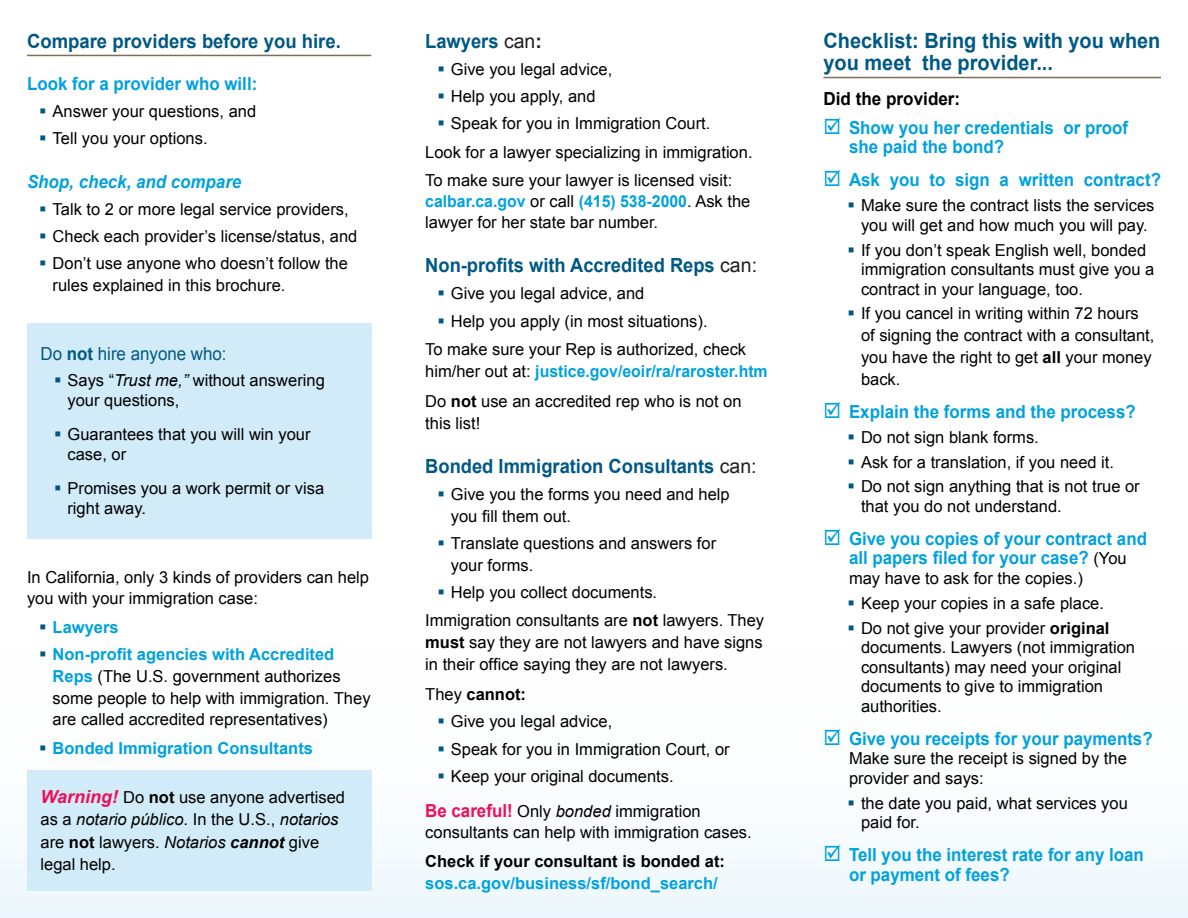
<style>
.page{position:relative;width:1188px;height:918px;background:#fff}
.page>*{position:absolute;margin:0;border:0;box-sizing:border-box;transform-origin:0 0}
.subhd_underlined{font:700 21px/21.8px "Arial";color:#015883;scale:.95 1}
.bdy_before_bllt{font:700 19.5px "Arial";color:#015883;scale:.94 1}
.subhd_underlined-2{font:700 19.5px "Arial";color:#015883;scale:.95 1}
.bdy_before_bllt-2{font:700 18px/19.5px "Arial";color:#00a1dd;scale:.94 1}
.bdy_before_bllt-3{font:italic 700 18px "Arial";color:#00a1dd;scale:.94 1}
.bdy_before_bllt-4{font:18px "Arial";color:#015883;scale:.94 1}
.body{font:700 18px "Arial";color:#000;scale:.95 1}
.body-2{font:16.5px/21.8px "Arial";color:#000}
.bdy_before_bllt-5{font:16.5px/22.5px "Arial";color:#000}
.bdy_before_bllt-6{font:700 16.5px/21.8px "Arial";color:#00a1dd}
.body-3{font:700 16.5px "Arial";color:#000}
.s1{color:#015883}
.s2{font-weight:700}
.s3{font-style:italic}
.s4{font-weight:700;color:#00a1dd}
.s5{font-weight:700;font-style:italic;font-size:18px;color:#ed105b}
.s6{font-weight:700;font-style:italic}
.s7{font-weight:400;color:#231f20}
.s8{color:#231f20}
.s9{font-weight:400}
.s10{font-weight:700;font-size:18px;color:#ed105b}
.s11{color:#000}
.s12{font-weight:400;font-size:16.5px;color:#000}
</style>
<div class="page">
<div style="left:0;top:501px;width:1188px;height:417px;background:linear-gradient(to bottom,#fff,#f3f9fd)"></div>
<div style="left:27px;top:770px;width:344px;height:120px;background:#d1ecf8"></div>
<hr style="left:824px;top:77px;width:337px;height:1px;background:#806f57">
<div style="left:27px;top:323px;width:344px;height:216px;background:#d1ecf8"></div>
<hr style="left:27px;top:55px;width:344px;height:1px;background:#806f57">
<p class="subhd_underlined-2" style="left:27px;top:28px;width:332px">Compare providers before you hire.</p>
<p class="bdy_before_bllt-2" style="left:27px;top:74px;width:247px">Look for a provider who will:</p>
<p class="body-2" style="left:39px;top:101px;width:219px"><span class="s1">▪</span> Answer your questions, and</p>
<p class="body-2" style="left:39px;top:128px;width:170px"><span class="s1">▪</span> Tell you your options.</p>
<p class="bdy_before_bllt-3" style="left:27px;top:169px;width:230px">Shop, check, and compare</p>
<p class="body-2" style="left:39px;top:198px;width:311px"><span class="s1">▪</span> Talk to 2 or more legal service providers,</p>
<p class="body-2" style="left:39px;top:226px;width:320px"><span class="s1">▪</span> Check each provider’s license/status, and</p>
<p class="body-2" style="left:53px;top:253px;width:297px;text-indent:-13px"><span class="s1">▪</span> Don’t use anyone who doesn’t follow the rules explained in this brochure.</p>
<p class="bdy_before_bllt-4" style="left:40px;top:342px;width:200px">Do <span class="s2">not</span> hire anyone who:</p>
<p class="body-2" style="left:68px;top:370px;width:259px;line-height:20.2px;text-indent:-14px"><span class="s1">▪</span> Says “<span class="s3">Trust me,”</span> without answering your questions,</p>
<p class="body-2" style="left:68px;top:424px;width:245px;line-height:20.2px;text-indent:-14px"><span class="s1">▪</span> Guarantees that you will win your case, or</p>
<p class="body-2" style="left:68px;top:478px;width:258px;line-height:20.2px;text-indent:-14px"><span class="s1">▪</span> Promises you a work permit or visa right away.</p>
<p class="body-2" style="left:27px;top:566px;width:344px">In California, only 3 kinds of providers can help you with your immigration case:</p>
<p class="bdy_before_bllt-6" style="left:39px;top:617px;width:81px"><span class="s1">▪</span> Lawyers</p>
<p class="body-2" style="left:53px;top:644px;width:319px;text-indent:-13px"><span class="s1">▪</span> <span class="s4">Non-profit agencies with Accredited Reps</span> (The U.S. government authorizes some people to help with immigration. They are called accredited representatives)</p>
<p class="bdy_before_bllt-6" style="left:39px;top:738px;width:275px"><span class="s1">▪</span> Bonded Immigration Consultants</p>
<p class="bdy_before_bllt-5" style="left:40px;top:786px;width:306px"><span class="s5">Warning!</span> Do <span class="s2">not</span> use anyone advertised as a <span class="s3">notario público</span>. In the U.S., <span class="s3">notarios </span>are <span class="s2">not</span> lawyers. <span class="s3">Notarios</span> <span class="s6">cannot</span> give legal help.</p>
<p class="bdy_before_bllt" style="left:425px;top:28px;width:126px">Lawyers <span class="s7">can</span><span class="s8">:</span></p>
<p class="body-2" style="left:437px;top:59px;width:176px"><span class="s1">▪</span> Give you legal advice,</p>
<p class="body-2" style="left:437px;top:86px;width:160px"><span class="s1">▪</span> Help you apply, and</p>
<p class="body-2" style="left:437px;top:113px;width:275px"><span class="s1">▪</span> Speak for you in Immigration Court.</p>
<p class="body-2" style="left:425px;top:141px;width:329px">Look for a lawyer specializing in immigration.</p>
<p class="body-2" style="left:425px;top:170px;width:327px;line-height:21px">To make sure your lawyer is licensed visit: <span class="s4">calbar.ca.gov</span> or call <span class="s4">(415) 538-2000</span>. Ask the lawyer for her state bar number.</p>
<p class="bdy_before_bllt" style="left:425px;top:252px;width:355px">Non-profits with Accredited Reps <span class="s7">can:</span></p>
<p class="body-2" style="left:437px;top:283px;width:209px"><span class="s1">▪</span> Give you legal advice, and</p>
<p class="body-2" style="left:437px;top:310px;width:272px"><span class="s1">▪</span> Help you apply (in most situations).</p>
<p class="body-2" style="left:425px;top:339px;width:344px">To make sure your Rep is authorized, check him/her out at: <span class="s4">justice.gov/eoir/ra/raroster.htm</span></p>
<p class="body-2" style="left:425px;top:391px;width:318px">Do <span class="s2">not</span> use an accredited rep who is not on this list!</p>
<p class="bdy_before_bllt" style="left:425px;top:453px;width:354px">Bonded Immigration Consultants <span class="s7">can:</span></p>
<p class="body-2" style="left:451px;top:484px;width:280px;text-indent:-14px"><span class="s1">▪</span> Give you the forms you need and help you fill them out.</p>
<p class="body-2" style="left:451px;top:532px;width:267px;text-indent:-14px"><span class="s1">▪</span> Translate questions and answers for your forms.</p>
<p class="body-2" style="left:437px;top:581px;width:221px"><span class="s1">▪</span> Help you collect documents.</p>
<p class="body-2" style="left:425px;top:610px;width:340px;text-align:justify">Immigration consultants are <span class="s2">not</span> lawyers. They <span class="s2">must</span> say they are not lawyers and have signs in their office saying they are not lawyers.</p>
<p class="body-3" style="left:425px;top:683px;width:102px"><span class="s9">They</span> cannot:</p>
<p class="body-2" style="left:437px;top:711px;width:176px"><span class="s1">▪</span> Give you legal advice,</p>
<p class="body-2" style="left:437px;top:738px;width:294px"><span class="s1">▪</span> Speak for you in Immigration Court, or</p>
<p class="body-2" style="left:437px;top:765px;width:238px"><span class="s1">▪</span> Keep your original documents.</p>
<p class="bdy_before_bllt-5" style="left:425px;top:800px;width:328px;line-height:21.8px"><span class="s10">Be careful!</span> Only <span class="s3">bonded</span> immigration consultants can help with immigration cases.</p>
<p class="bdy_before_bllt-6" style="left:425px;top:851px;width:301px"><span class="s11">Check if your consultant is bonded at: </span>sos.ca.gov/business/sf/bond_search/</p>
<p class="subhd_underlined" style="left:824px;top:31px;width:356px">Checklist: Bring this with you when you meet the provider...</p>
<p class="body" style="left:824px;top:87px;width:146px">Did the provider:</p>
<p class="bdy_before_bllt-2" style="left:849px;top:118px;width:299px;text-indent:-26px">☑ Show you her credentials or proof she paid the bond?</p>
<p class="bdy_before_bllt-2" style="left:824px;top:171px;width:361px">☑ Ask you to sign a written contract?</p>
<p class="body-2" style="left:848px;top:196px;width:308px;line-height:19.5px;text-align:center"><span class="s1">▪</span> Make sure the contract lists the services you will get and how much you will pay.</p>
<p class="body-2" style="left:861px;top:240px;width:295px;line-height:19.5px;text-indent:-14px"><span class="s1">▪</span> If you don’t speak English well, bonded immigration consultants must give you a contract in your language, too.</p>
<p class="body-2" style="left:861px;top:303px;width:295px;text-indent:-14px"><span class="s1">▪</span> If you cancel in writing within 72 hours of signing the contract with a consultant, you have the right to get <span class="s2">all</span> your money back.</p>
<p class="bdy_before_bllt-2" style="left:824px;top:402px;width:334px">☑ Explain the forms and the process?</p>
<p class="body-2" style="left:848px;top:426px;width:193px"><span class="s1">▪</span> Do not sign blank forms.</p>
<p class="body-2" style="left:848px;top:451px;width:268px"><span class="s1">▪</span> Ask for a translation, if you need it.</p>
<p class="body-2" style="left:861px;top:477px;width:280px;line-height:19.5px;text-indent:-14px"><span class="s1">▪</span> Do not sign anything that is not true or that you do not understand.</p>
<p class="bdy_before_bllt-2" style="left:824px;top:529px;width:346px;text-align:center">☑ Give you copies of your contract and all papers filed for your case? <span class="s12">(You</span></p>
<p class="bdy_before_bllt-5" style="left:849px;top:567px;width:235px">may have to ask for the copies.)</p>
<p class="body-2" style="left:848px;top:592px;width:258px"><span class="s1">▪</span> Keep your copies in a safe place.</p>
<p class="body-2" style="left:861px;top:618px;width:276px;line-height:19.5px;text-indent:-14px"><span class="s1">▪</span> Do not give your provider <span class="s2">original </span>documents. Lawyers (not immigration consultants) may need your original documents to give to immigration authorities.</p>
<p class="bdy_before_bllt-2" style="left:824px;top:729px;width:352px">☑ Give you receipts for your payments?</p>
<p class="body-2" style="left:849px;top:749px;width:279px;line-height:19.5px">Make sure the receipt is signed by the provider and says:</p>
<p class="body-2" style="left:861px;top:793px;width:268px;line-height:19.5px;text-indent:-14px"><span class="s1">▪</span> the date you paid, what services you paid for.</p>
<p class="bdy_before_bllt-2" style="left:849px;top:846px;width:315px;text-indent:-26px">☑ Tell you the interest rate for any loan or payment of fees?</p>
</div>
